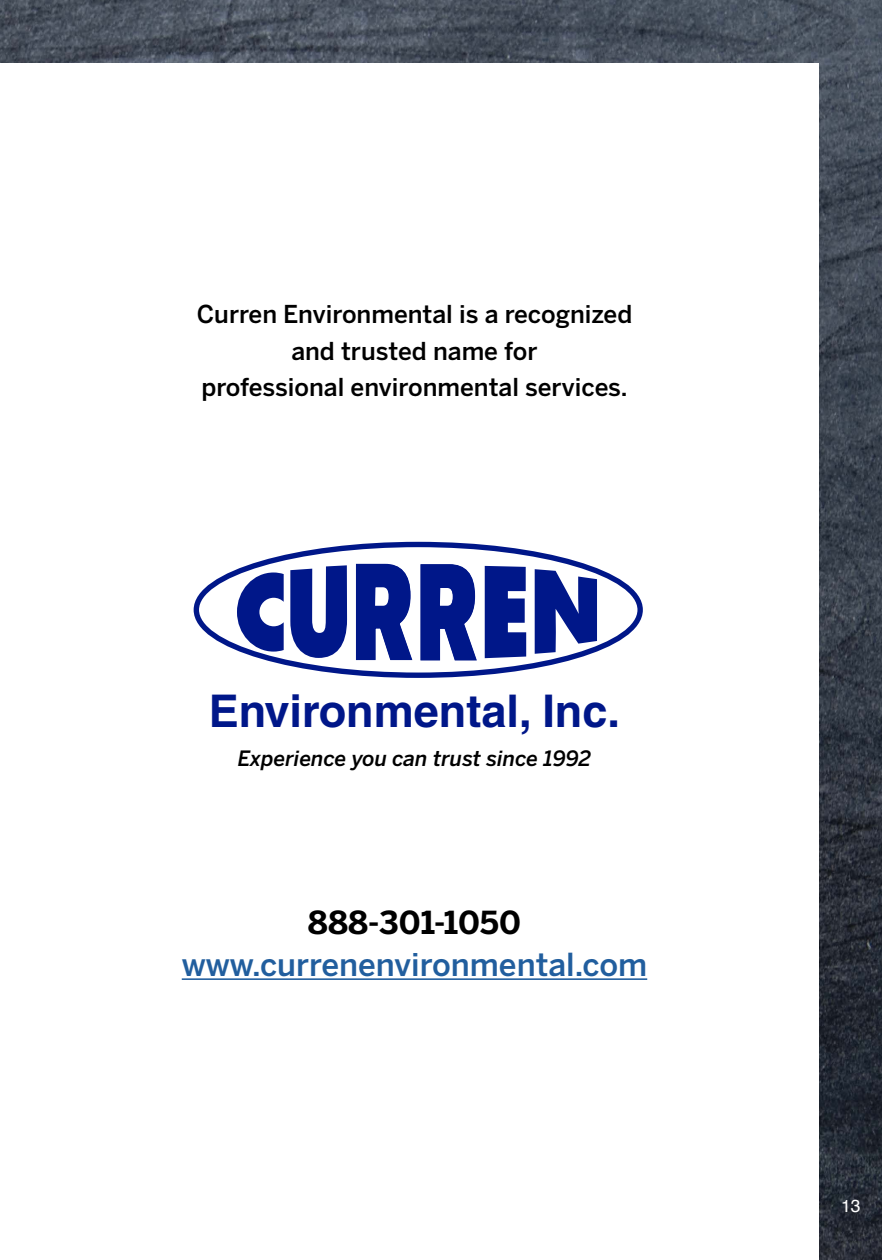
<style>
.page{position:relative;width:882px;height:1260px;background:#fff}
.page>*{position:absolute;margin:0;border:0;box-sizing:border-box;transform-origin:0 0}
.t1{font:700 45.15px "Helvetica";color:#001789}
.t2{font:500 31.5px "Benton Sans";color:#215e9e}
.t3{font:700 31.5px "Benton Sans";color:#000}
.t4{font:500 24.5px/36.8px "Benton Sans";color:#000;text-align:center}
.t5{font:italic 500 21px "Benton Sans";color:#000}
.t6{font:17.5px "Helvetica";color:#fff}
</style>
<div class="page">
<img style="left:0;top:0;width:882px;height:1260px">
<div style="left:0;top:63px;width:819px;height:1197px;background:#fff"></div>
<hr style="left:182px;top:978px;width:465px;height:2px;background:#215e9e">
<svg style="left:535px;top:569px;width:62px;height:85px"></svg>
<svg style="left:290px;top:565px;width:57px;height:93px"></svg>
<svg style="left:485px;top:566px;width:41px;height:92px;background:#1a2e95"></svg>
<svg style="left:237px;top:572px;width:47px;height:80px"></svg>
<svg style="left:356px;top:563px;width:121px;height:98px"></svg>
<div style="left:194px;top:542px;width:449px;height:136px;border:5px solid #001789;border-radius:50%"></div>
<p class="t4" style="left:197px;top:295px;width:437px">Curren Environmental is a recognized and trusted name for<br>professional environmental services.</p>
<h1 class="t1" style="left:209px;top:683px;width:413px">Environmental, Inc.</h1>
<p class="t5" style="left:238px;top:746px;width:355px">Experience you can trust since 1992</p>
<p class="t3" style="left:308px;top:904px;width:215px">888-301-1050</p>
<p class="t2" style="left:182px;top:946px;width:467px">www.currenenvironmental.com</p>
<p class="t6" style="left:841px;top:1192px;width:21px">13</p>
</div>
